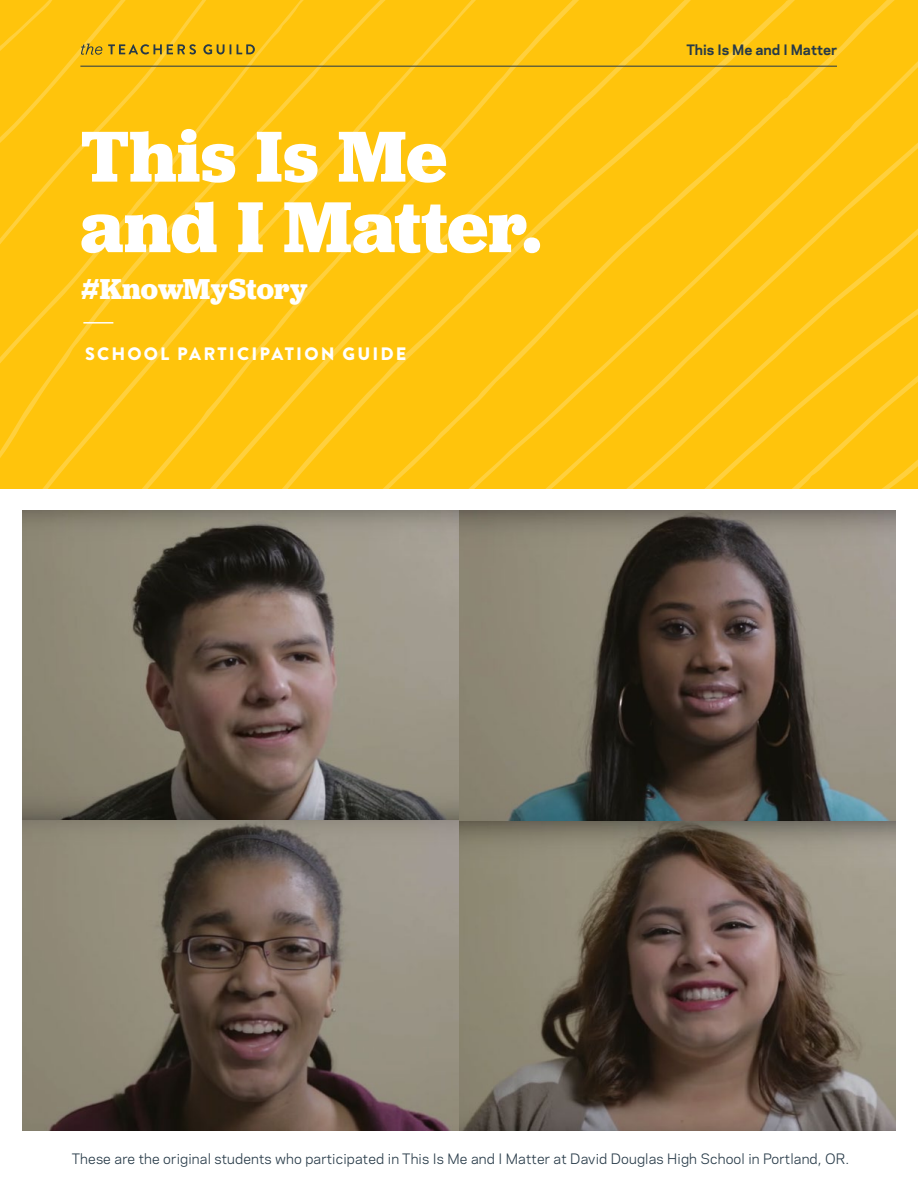
<style>
.page{position:relative;width:918px;height:1188px;background:#fff}
.page>*{position:absolute;margin:0;border:0;box-sizing:border-box;transform-origin:0 0}
.t1{font:700 75px/70.5px "Jubilat";letter-spacing:.005em;color:#fff}
.t2{font:700 30px "Jubilat";letter-spacing:.005em;color:#fff}
.t3{font:900 18px "Brandon Grotesque";letter-spacing:.12em;color:#fff}
.t4{font:13.5px "Galaxie Polaris";letter-spacing:.01em;color:#273a48}
.t5{font:700 13.5px "Galaxie Polaris";color:#273a48}
</style>
<div class="page">
<svg style="left:0;top:0;width:918px;height:489px;fill:#ffc40c"></svg>
<svg style="left:25px;top:83px;width:893px;height:406px;fill:#ffc40c"></svg>
<svg style="left:85px;top:166px;width:833px;height:323px;fill:#ffc40c"></svg>
<svg style="left:130px;top:250px;width:788px;height:239px;fill:#ffc40c"></svg>
<svg style="left:195px;top:314px;width:723px;height:175px;fill:#ffc40c"></svg>
<svg style="left:270px;top:400px;width:648px;height:89px;fill:#ffc40c"></svg>
<svg style="left:343px;top:475px;width:575px;height:14px"></svg>
<hr style="left:83px;top:322px;width:30px;height:2px;background:#fff">
<img style="left:22px;top:510px;width:874px;height:621px">
<svg style="left:0;top:0;width:231px;height:148px"></svg>
<svg style="left:237px;top:44px;width:18px;height:10px"></svg>
<hr style="left:80px;top:66px;width:757px;height:1px;background:#273a48">
<h1 class="t1" style="left:80px;top:120px;width:463px">This Is Me and I Matter.</h1>
<h2 class="t2" style="left:81px;top:269px;width:228px">#KnowMyStory</h2>
<h3 class="t3" style="left:85px;top:341px;width:323px">SCHOOL PARTICIPATION GUIDE</h3>
<p class="t5" style="left:686px;top:39px;width:152px">This Is Me and I Matter</p>
<p class="t4" style="left:72px;top:1149px;width:779px">These are the original students who participated in This Is Me and I Matter at David Douglas High School in Portland, OR.</p>
</div>
